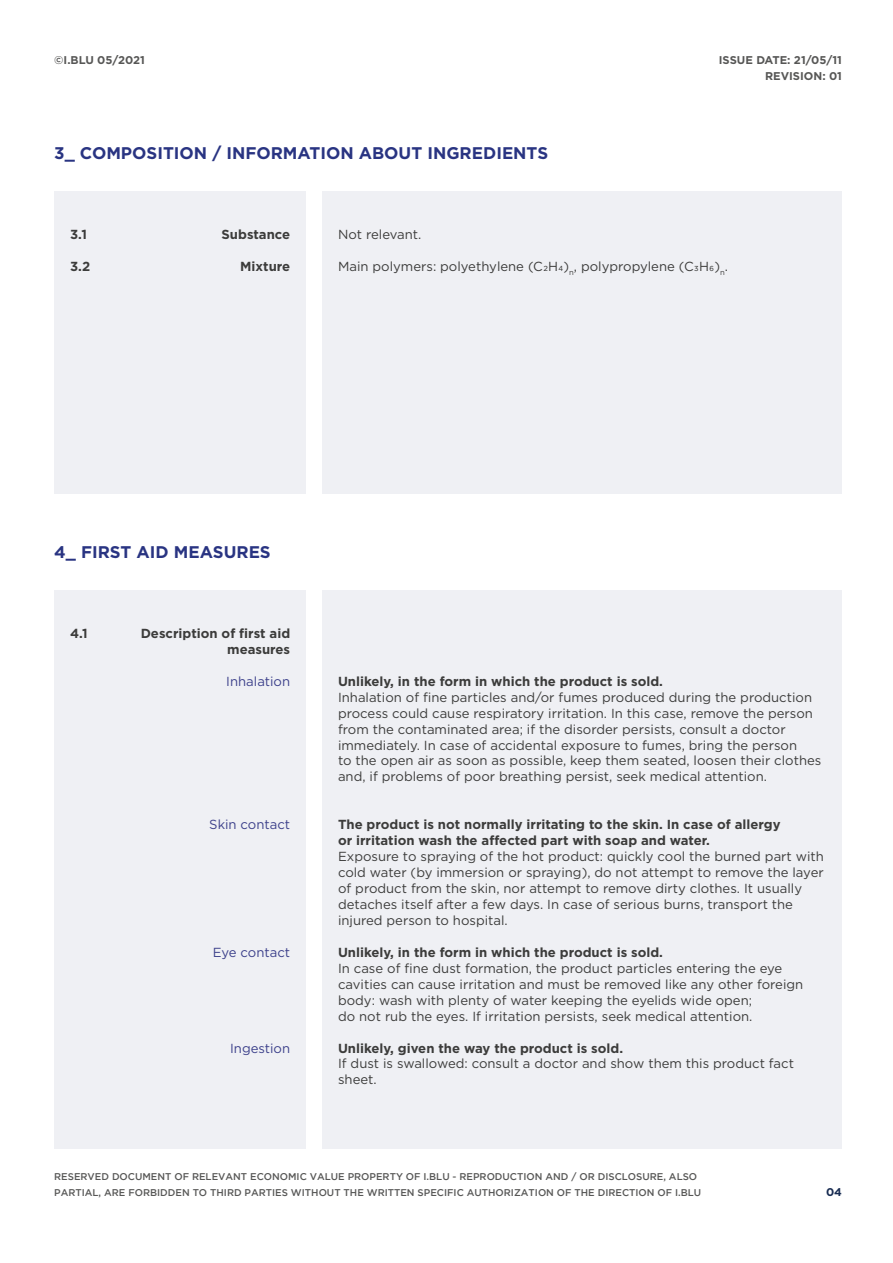
<style>
.page{position:relative;width:893px;height:1263px;background:#fff}
.page>*{position:absolute;margin:0;border:0;box-sizing:border-box;transform-origin:0 0}
.t1{font:700 16.8px "Gotham";color:#293482}
.t2{font:13.2px/15.9px "Gotham";color:#3c3c3b}
.t3{font:700 13.2px/15.9px "Gotham";color:#3c3c3b;text-align:right}
.t4{font:13.2px "Gotham";color:#3d418b}
.t5{font:700 11.25px/15.9px "Gotham";color:#575756;text-align:right}
.t6{font:700 11.25px "Gotham";color:#182c52}
.t7{font:500 9.75px/15.9px "Gotham";color:#575756}
</style>
<div class="page">
<div style="left:54px;top:191px;width:252px;height:303px;background:#eff0f4"></div>
<div style="left:54px;top:590px;width:252px;height:558px;background:#eff0f4"></div>
<div style="left:322px;top:191px;width:520px;height:303px;background:#eff0f4"></div>
<div style="left:322px;top:590px;width:520px;height:558px;background:#eff0f4"></div>
<p class="t5" style="left:54px;top:52px;width:92px">©I.BLU 05/2021</p>
<p class="t5" style="left:719px;top:52px;width:125px">ISSUE DATE: 21/05/11<br>REVISION: 01</p>
<p class="t1" style="left:54px;top:142px;width:495px">3_ COMPOSITION / INFORMATION ABOUT INGREDIENTS</p>
<p class="t3" style="left:70px;top:226px;width:18px">3.1</p>
<p class="t3" style="left:70px;top:258px;width:22px">3.2</p>
<p class="t3" style="left:222px;top:226px;width:70px">Substance</p>
<p class="t3" style="left:240px;top:258px;width:51px">Mixture</p>
<p class="t2" style="left:338px;top:226px;width:85px">Not relevant.</p>
<p class="t2" style="left:338px;top:258px;width:391px">Main polymers: polyethylene (C2H4)<sub>n</sub>, polypropylene (C3H6)<sub>n</sub>.</p>
<p class="t1" style="left:54px;top:541px;width:218px">4_ FIRST AID MEASURES</p>
<p class="t3" style="left:70px;top:625px;width:19px">4.1</p>
<p class="t3" style="left:141px;top:625px;width:151px">Description of first aid measures</p>
<p class="t4" style="left:226px;top:673px;width:65px">Inhalation</p>
<p class="t4" style="left:209px;top:816px;width:82px">Skin contact</p>
<p class="t4" style="left:213px;top:944px;width:79px">Eye contact</p>
<p class="t4" style="left:230px;top:1039px;width:62px">Ingestion</p>
<p class="t3" style="left:338px;top:673px;width:326px">Unlikely, in the form in which the product is sold.</p>
<p class="t2" style="left:338px;top:689px;width:485px">Inhalation of fine particles and/or fumes produced during the production process could cause respiratory irritation. In this case, remove the person from the contaminated area; if the disorder persists, consult a doctor immediately. In case of accidental exposure to fumes, bring the person<br>to the open air as soon as possible, keep them seated, loosen their clothes and, if problems of poor breathing persist, seek medical attention.</p>
<p class="t3" style="left:338px;top:816px;width:444px;text-align:left">The product is not normally irritating to the skin. In case of allergy or irritation wash the affected part with soap and water.</p>
<p class="t2" style="left:338px;top:848px;width:487px">Exposure to spraying of the hot product: quickly cool the burned part with cold water (by immersion or spraying), do not attempt to remove the layer of product from the skin, nor attempt to remove dirty clothes. It usually detaches itself after a few days. In case of serious burns, transport the injured person to hospital.</p>
<p class="t3" style="left:338px;top:944px;width:326px">Unlikely, in the form in which the product is sold.</p>
<p class="t2" style="left:338px;top:960px;width:467px">In case of fine dust formation, the product particles entering the eye cavities can cause irritation and must be removed like any other foreign body: wash with plenty of water keeping the eyelids wide open;<br>do not rub the eyes. If irritation persists, seek medical attention.</p>
<p class="t3" style="left:338px;top:1040px;width:287px">Unlikely, given the way the product is sold.</p>
<p class="t2" style="left:338px;top:1055px;width:457px">If dust is swallowed: consult a doctor and show them this product fact sheet.</p>
<p class="t7" style="left:54px;top:1168px;width:649px">RESERVED DOCUMENT OF RELEVANT ECONOMIC VALUE PROPERTY OF I.BLU - REPRODUCTION AND / OR DISCLOSURE, ALSO<br>PARTIAL, ARE FORBIDDEN TO THIRD PARTIES WITHOUT THE WRITTEN SPECIFIC AUTHORIZATION OF THE DIRECTION OF I.BLU</p>
<p class="t6" style="left:826px;top:1184px;width:17px">04</p>
</div>
